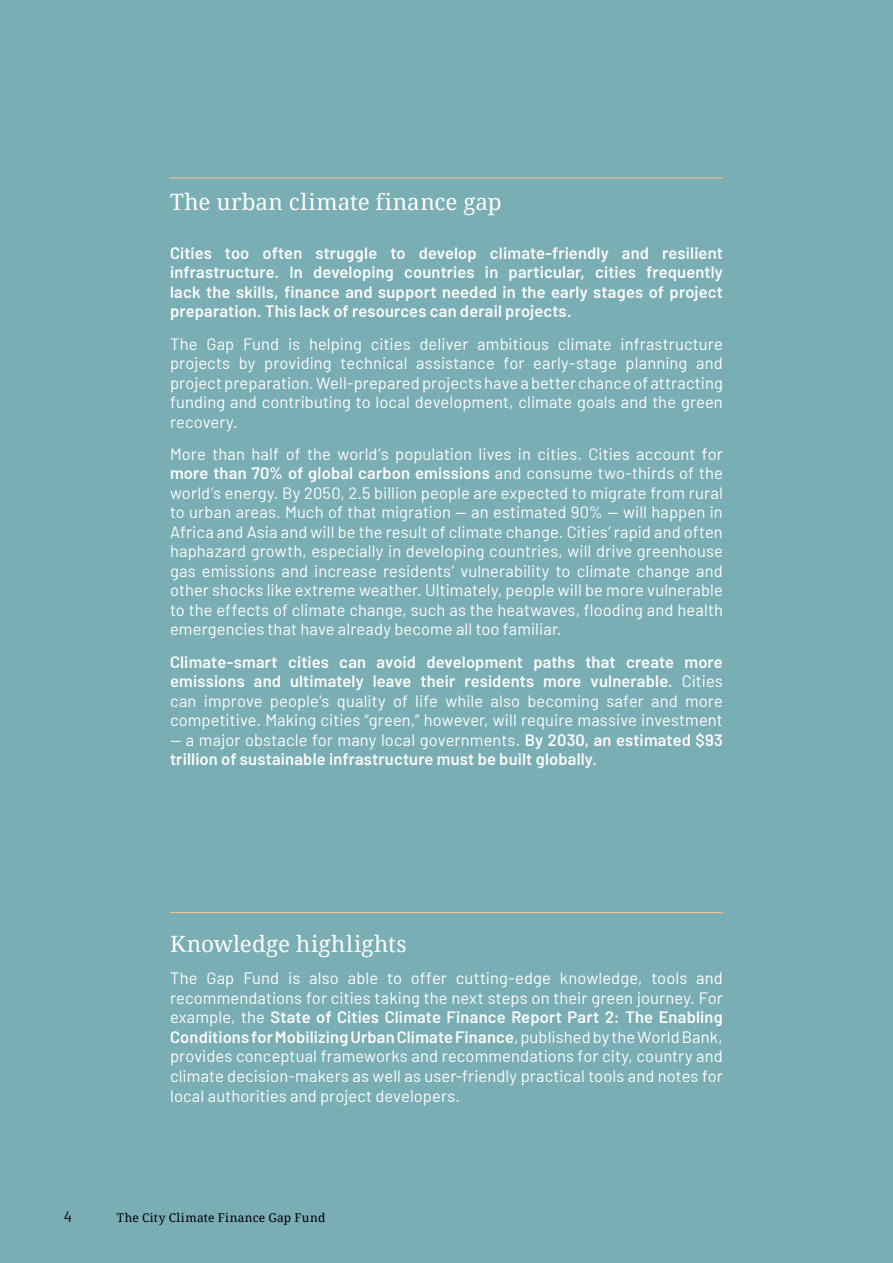
<style>
.page{position:relative;width:893px;height:1263px;background:#79aeb4}
.page>*{position:absolute;margin:0;border:0;box-sizing:border-box;transform-origin:0 0}
.t1{font:22.5px "Droid Serif";letter-spacing:.015em;color:#fff}
.t2{font:16.5px/19.5px "Barlow";letter-spacing:.005em;color:#fff;text-align:justify}
.t3{font:600 16.5px/19.5px "Barlow";letter-spacing:.01em;color:#fff;text-align:justify}
.t4{font:15px "Barlow";color:#000}
.t5{font:12px "Droid Serif";letter-spacing:.03em;color:#000}
.s1{font-weight:600}
.s2{font-weight:400}
</style>
<div class="page">
<hr style="left:170px;top:912px;width:553px;height:1px;background:#fcc399">
<hr style="left:170px;top:178px;width:553px;height:1px;background:#fcc399">
<h1 class="t1" style="left:170px;top:186px;width:333px">The urban climate finance gap</h1>
<p class="t3" style="left:170px;top:242px;width:554px">Cities too often struggle to develop climate-friendly and resilient infrastructure. In developing countries in particular, cities frequently lack the skills, finance and support needed in the early stages of project preparation. This lack of resources can derail projects.</p>
<p class="t2" style="left:170px;top:333px;width:554px">The Gap Fund is helping cities deliver ambitious climate infrastructure projects by providing technical assistance for early-stage planning and project preparation. Well-prepared projects have a better chance of attracting funding and contributing to local development, climate goals and the green recovery.</p>
<p class="t2" style="left:170px;top:443px;width:554px">More than half of the world’s population lives in cities. Cities account for <span class="s1">more than 70% of global carbon emissions</span> and consume two-thirds of the world’s energy. By 2050, 2.5 billion people are expected to migrate from rural to urban areas. Much of that migration — an estimated 90% — will happen in Africa and Asia and will be the result of climate change. Cities’ rapid and often haphazard growth, especially in developing countries, will drive greenhouse gas emissions and increase residents’ vulnerability to climate change and other shocks like extreme weather. Ultimately, people will be more vulnerable to the effects of climate change, such as the heatwaves, flooding and health emergencies that have already become all too familiar.</p>
<p class="t2" style="left:170px;top:651px;width:554px"><span class="s1">Climate-smart cities can avoid development paths that create more emissions and ultimately leave their residents more vulnerable.</span> Cities can improve people’s quality of life while also becoming safer and more competitive. Making cities “green,” however, will require massive investment</p>
<p class="t3" style="left:170px;top:729px;width:554px"><span class="s2">— a major obstacle for many local governments.</span> By 2030, an estimated $93 trillion of sustainable infrastructure must be built globally.</p>
<h1 class="t1" style="left:170px;top:929px;width:238px">Knowledge highlights</h1>
<p class="t2" style="left:170px;top:967px;width:554px">The Gap Fund is also able to offer cutting-edge knowledge, tools and recommendations for cities taking the next steps on their green journey. For example, the <span class="s1">State of Cities Climate Finance Report Part 2: The Enabling Conditions for Mobilizing Urban Climate Finance</span>, published by the World Bank, provides conceptual frameworks and recommendations for city, country and climate decision-makers as well as user-friendly practical tools and notes for local authorities and project developers.</p>
<p class="t4" style="left:64px;top:1206px;width:10px">4</p>
<p class="t5" style="left:117px;top:1210px;width:210px">The City Climate Finance Gap Fund</p>
</div>
